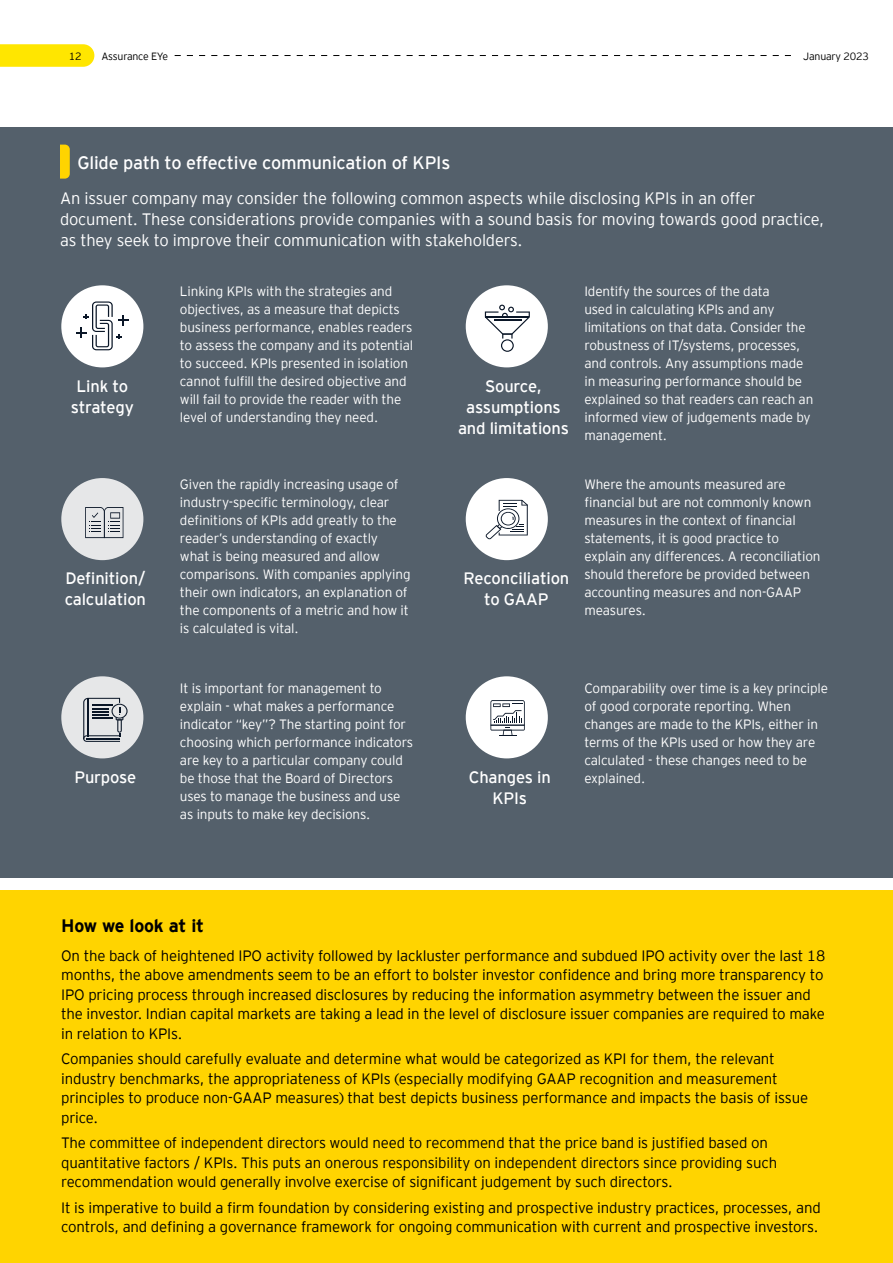
<style>
.page{position:relative;width:893px;height:1263px;background:#fff}
.page>*{position:absolute;margin:0;border:0;box-sizing:border-box;transform-origin:0 0}
.t1{font:300 18px "EY Interstate";letter-spacing:-.01em;color:#fff}
.t2{font:700 18px "EY Interstate";letter-spacing:-.01em;color:#000}
.t3{font:300 16.5px/21px "EY Interstate";letter-spacing:-.01em;color:#fff}
.t4{font:300 16.5px/21px "EY Interstate";letter-spacing:-.01em;color:#fff;text-align:center}
.t5{font:300 15px/19.5px "EY Interstate";letter-spacing:-.01em;color:#000}
.t6{font:300 13.5px/18px "EY Interstate";letter-spacing:-.01em;color:#fff}
.t7{font:300 10.5px "EY Interstate";letter-spacing:-.02em;color:#000}
</style>
<div class="page">
<svg style="left:0;top:44px;width:94px;height:23px;background:#ffe70a"></svg>
<svg style="left:175px;top:55px;width:616px;height:1px"></svg>
<div style="left:0;top:128px;width:893px;height:750px;background:#54606b"></div>
<svg style="left:60px;top:145px;width:10px;height:34px"></svg>
<div style="left:0;top:891px;width:893px;height:372px;background:#ffd400"></div>
<div style="left:61px;top:285px;width:82px;height:82px;background:#fff;border-radius:50%"></div>
<div style="left:466px;top:285px;width:82px;height:82px;background:#fff;border-radius:50%"></div>
<div style="left:61px;top:478px;width:82px;height:82px;background:#e6e7e8;border-radius:50%"></div>
<div style="left:466px;top:478px;width:82px;height:82px;background:#fff;border-radius:50%"></div>
<div style="left:61px;top:676px;width:82px;height:82px;background:#e6e7e8;border-radius:50%"></div>
<div style="left:466px;top:676px;width:82px;height:82px;background:#fff;border-radius:50%"></div>
<svg style="left:76px;top:301px;width:53px;height:49px"></svg>
<svg style="left:85px;top:507px;width:38px;height:31px"></svg>
<svg style="left:83px;top:698px;width:45px;height:44px"></svg>
<svg style="left:490px;top:700px;width:35px;height:36px"></svg>
<svg style="left:485px;top:305px;width:45px;height:47px"></svg>
<svg style="left:485px;top:500px;width:43px;height:39px"></svg>
<p class="t7" style="left:69px;top:49px;width:14px">12</p>
<p class="t7" style="left:101px;top:49px;width:68px">Assurance EYe</p>
<p class="t7" style="left:803px;top:49px;width:67px">January 2023</p>
<h1 class="t1" style="left:77px;top:150px;width:375px">Glide path to effective communication of KPIs</h1>
<p class="t3" style="left:60px;top:186px;width:766px">An issuer company may consider the following common aspects while disclosing KPIs in an offer document. These considerations provide companies with a sound basis for moving towards good practice, as they seek to improve their communication with stakeholders.</p>
<p class="t6" style="left:180px;top:282px;width:235px">Linking KPIs with the strategies and objectives, as a measure that depicts business performance, enables readers to assess the company and its potential to succeed. KPIs presented in isolation cannot fulfill the desired objective and will fail to provide the reader with the level of understanding they need.</p>
<p class="t6" style="left:584px;top:281px;width:231px">Identify the sources of the data<br>used in calculating KPIs and any limitations on that data. Consider the robustness of IT/systems, processes, and controls. Any assumptions made in measuring performance should be explained so that readers can reach an informed view of judgements made by management.</p>
<p class="t6" style="left:180px;top:474px;width:232px">Given the rapidly increasing usage of industry-specific terminology, clear definitions of KPIs add greatly to the reader’s understanding of exactly what is being measured and allow comparisons. With companies applying their own indicators, an explanation of the components of a metric and how it is calculated is vital.</p>
<p class="t6" style="left:584px;top:474px;width:238px">Where the amounts measured are financial but are not commonly known measures in the context of financial statements, it is good practice to explain any differences. A reconciliation should therefore be provided between accounting measures and non-GAAP measures.</p>
<p class="t4" style="left:71px;top:374px;width:64px">Link to strategy</p>
<p class="t4" style="left:458px;top:374px;width:112px">Source, assumptions and limitations</p>
<p class="t4" style="left:65px;top:567px;width:83px;text-align:left">Definition/ calculation</p>
<p class="t4" style="left:464px;top:567px;width:107px">Reconciliation to GAAP</p>
<p class="t6" style="left:180px;top:678px;width:235px">It is important for management to explain - what makes a performance indicator “key”? The starting point for choosing which performance indicators are key to a particular company could be those that the Board of Directors uses to manage the business and use as inputs to make key decisions.</p>
<p class="t6" style="left:584px;top:678px;width:245px">Comparability over time is a key principle of good corporate reporting. When changes are made to the KPIs, either in terms of the KPIs used or how they are calculated - these changes need to be explained.</p>
<p class="t4" style="left:74px;top:765px;width:63px">Purpose</p>
<p class="t4" style="left:469px;top:765px;width:84px">Changes in<br>KPIs</p>
<h1 class="t2" style="left:61px;top:913px;width:145px">How we look at it</h1>
<p class="t5" style="left:61px;top:944px;width:766px">On the back of heightened IPO activity followed by lackluster performance and subdued IPO activity over the last 18 months, the above amendments seem to be an effort to bolster investor confidence and bring more transparency to IPO pricing process through increased disclosures by reducing the information asymmetry between the issuer and the investor. Indian capital markets are taking a lead in the level of disclosure issuer companies are required to make in relation to KPIs.</p>
<p class="t5" style="left:61px;top:1048px;width:748px">Companies should carefully evaluate and determine what would be categorized as KPI for them, the relevant industry benchmarks, the appropriateness of KPIs (especially modifying GAAP recognition and measurement principles to produce non-GAAP measures) that best depicts business performance and impacts the basis of issue price.</p>
<p class="t5" style="left:61px;top:1132px;width:718px">The committee of independent directors would need to recommend that the price band is justified based on quantitative factors / KPIs. This puts an onerous responsibility on independent directors since providing such recommendation would generally involve exercise of significant judgement by such directors.</p>
<p class="t5" style="left:61px;top:1196px;width:761px">It is imperative to build a firm foundation by considering existing and prospective industry practices, processes, and controls, and defining a governance framework for ongoing communication with current and prospective investors.</p>
</div>
